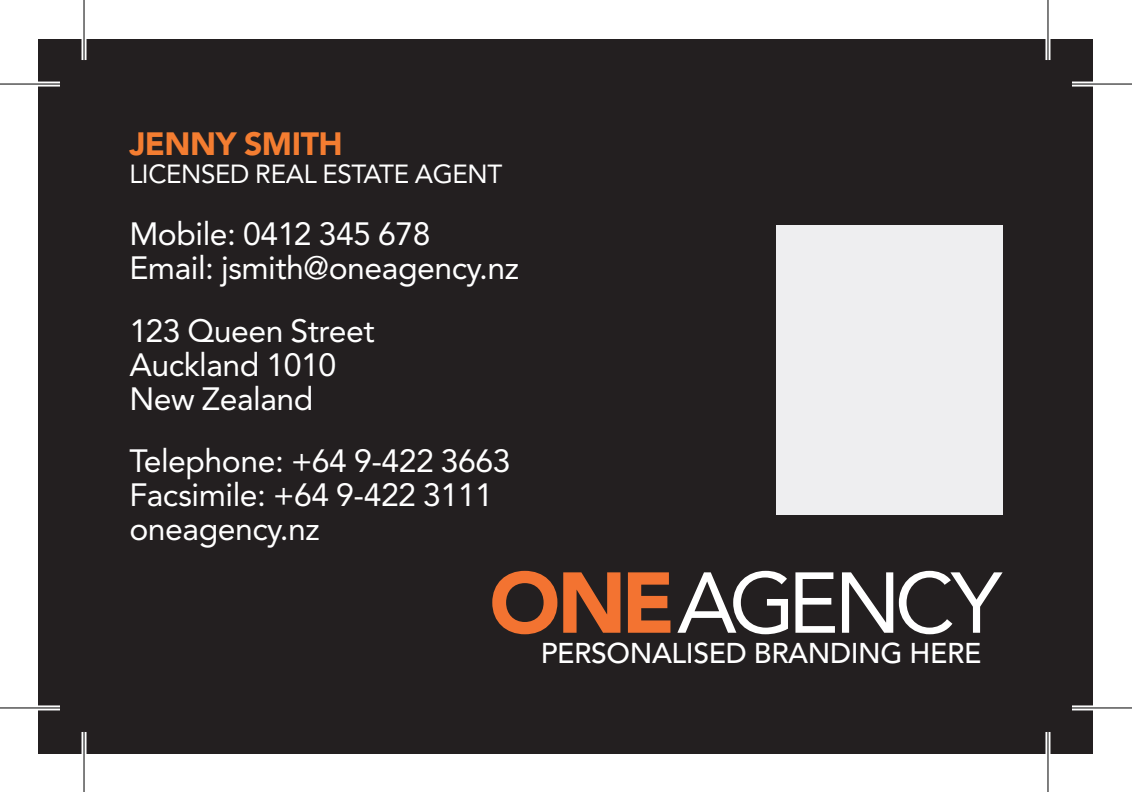
<style>
.page{position:relative;width:1132px;height:792px;background:#fff}
.page>*{position:absolute;margin:0;border:0;box-sizing:border-box;transform-origin:0 0}
.t1{font:32px/34px "Avenir";letter-spacing:-.015em;color:#fff}
.t2{font:900 32px "Avenir";letter-spacing:-.015em;color:#f47d31}
.t3{font:500 28.4px "Avenir";letter-spacing:-.015em;color:#fff}
.t4{font:26px "Avenir";letter-spacing:-.015em;color:#fff}
</style>
<div class="page">
<div style="left:39px;top:39px;width:1054px;height:714px;background:#231f20"></div>
<svg style="left:677px;top:571px;width:111px;height:63px"></svg>
<svg style="left:795px;top:572px;width:40px;height:60px"></svg>
<svg style="left:842px;top:572px;width:51px;height:60px"></svg>
<svg style="left:899px;top:571px;width:103px;height:63px"></svg>
<svg style="left:492px;top:571px;width:65px;height:63px"></svg>
<svg style="left:563px;top:572px;width:57px;height:60px"></svg>
<svg style="left:628px;top:572px;width:42px;height:60px"></svg>
<div style="left:776px;top:225px;width:226px;height:289px;background:#eeeef0"></div>
<div style="left:0;top:82px;width:60px;height:5px;background:#fff"></div>
<div style="left:1072px;top:82px;width:60px;height:5px;background:#fff"></div>
<svg style="left:0;top:705px;width:60px;height:5px"></svg>
<svg style="left:1072px;top:705px;width:60px;height:5px"></svg>
<hr style="left:82px;top:0;width:4px;height:60px;background:#fff">
<hr style="left:82px;top:732px;width:4px;height:60px;background:#fff">
<svg style="left:1045px;top:0;width:5px;height:60px"></svg>
<svg style="left:1045px;top:732px;width:5px;height:60px"></svg>
<hr style="left:0;top:83px;width:60px;height:2px;background:#000">
<hr style="left:1072px;top:83px;width:60px;height:2px;background:#000">
<hr style="left:0;top:707px;width:60px;height:1px;background:#000">
<hr style="left:1072px;top:707px;width:60px;height:1px;background:#000">
<hr style="left:83px;top:0;width:2px;height:60px;background:#000">
<hr style="left:83px;top:732px;width:2px;height:60px;background:#000">
<hr style="left:1047px;top:0;width:1px;height:60px;background:#000">
<hr style="left:1047px;top:732px;width:1px;height:60px;background:#000">
<p class="t2" style="left:129px;top:124px;width:215px">JENNY SMITH</p>
<p class="t4" style="left:129px;top:159px;width:374px">LICENSED REAL ESTATE AGENT</p>
<p class="t1" style="left:129px;top:217px;width:391px">Mobile: 0412 345 678<br>Email: jsmith@oneagency.nz</p>
<p class="t1" style="left:129px;top:314px;width:247px">123 Queen Street<br>Auckland 1010<br>New Zealand</p>
<p class="t1" style="left:129px;top:444px;width:383px">Telephone: +64 9-422 3663<br>Facsimile: +64 9-422 3111 oneagency.nz</p>
<p class="t3" style="left:541px;top:636px;width:442px">PERSONALISED BRANDING HERE</p>
</div>
